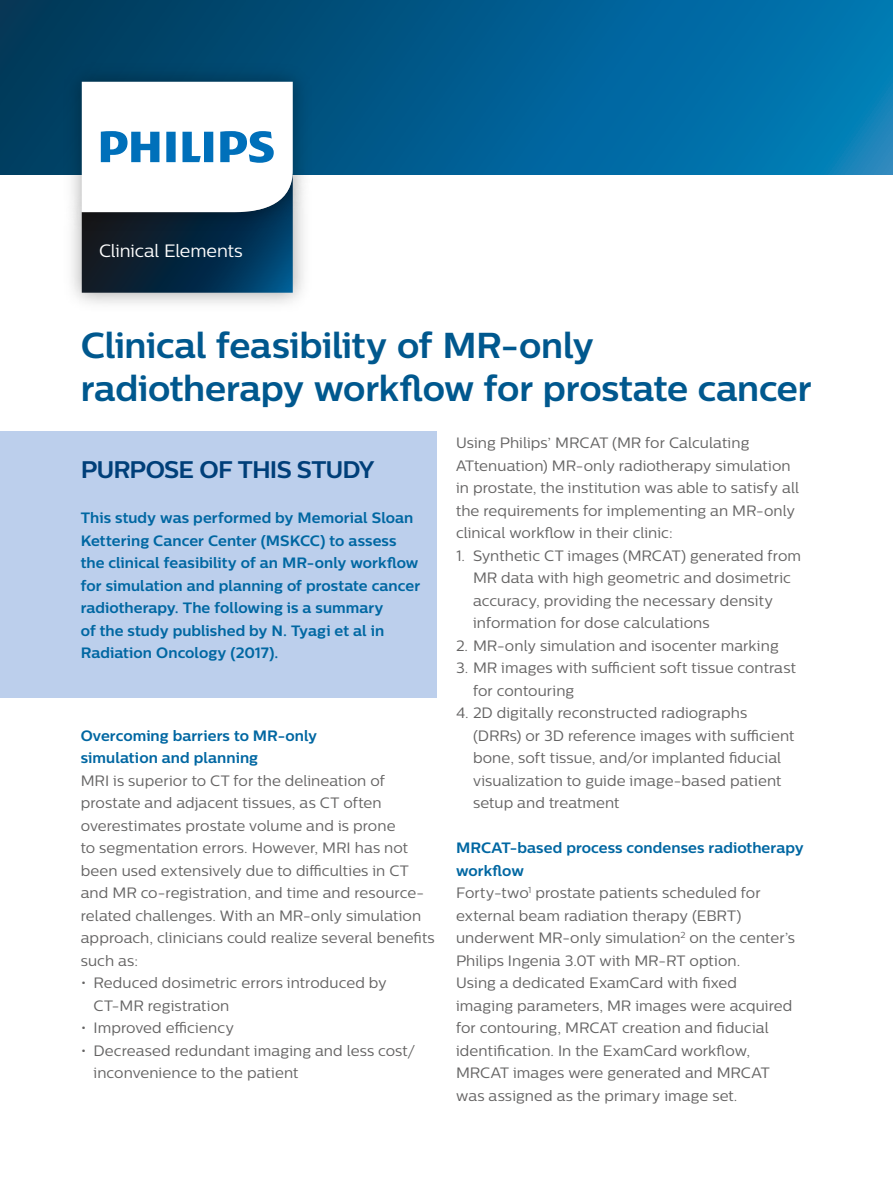
<style>
.page{position:relative;width:893px;height:1188px;background:#fff}
.page>*{position:absolute;margin:0;border:0;box-sizing:border-box;transform-origin:0 0}
.t1{font:700 36px/43.2px "Centrale Sans";letter-spacing:-.01em;color:#00588e}
.t2{font:700 24px "Centrale Sans";letter-spacing:-.03em;color:#003f79}
.t3{font:17.85px "Centrale Sans";letter-spacing:-.01em;color:#fff}
.t4{font:15px/22.5px "Centrale Sans";letter-spacing:.005em;color:#646363}
.t5{font:700 15px/22.5px "Centrale Sans";letter-spacing:.005em;color:#0067a2}
.s1{font-weight:700;color:#0067a2}
</style>
<div class="page">
<div style="left:0;top:431px;width:437px;height:266px;background:#bccfec"></div>
<div style="left:0;top:0;width:893px;height:174px;background:linear-gradient(to right,#003657,#027ebd)"></div>
<img style="left:71px;top:238px;width:233px;height:66px">
<img style="left:56px;top:56px;width:262px;height:182px">
<svg style="left:82px;top:82px;width:211px;height:211px"></svg>
<p class="t3" style="left:99px;top:240px;width:145px">Clinical Elements</p>
<h1 class="t1" style="left:81px;top:323px;width:733px">Clinical feasibility of MR-only radiotherapy workflow for prostate cancer</h1>
<h2 class="t2" style="left:81px;top:455px;width:295px">PURPOSE OF THIS STUDY</h2>
<p class="t5" style="left:81px;top:506px;width:341px">This study was performed by Memorial Sloan Kettering Cancer Center (MSKCC) to assess the clinical feasibility of an MR-only workflow for simulation and planning of prostate cancer radiotherapy. The following is a summary<br>of the study published by N. Tyagi et al in Radiation Oncology (2017).</p>
<p class="t5" style="left:81px;top:724px;width:238px">Overcoming barriers to MR-only simulation and planning</p>
<p class="t4" style="left:81px;top:769px;width:355px">MRI is superior to CT for the delineation of prostate and adjacent tissues, as CT often overestimates prostate volume and is prone<br>to segmentation errors. However, MRI has not been used extensively due to difficulties in CT and MR co-registration, and time and resource&shy;related challenges. With an MR-only simulation approach, clinicians could realize several benefits such as:</p>
<p class="t4" style="left:94px;top:972px;width:295px;text-indent:-13px">• Reduced dosimetric errors introduced by<br>CT-MR registration</p>
<p class="t4" style="left:81px;top:1017px;width:155px">• Improved efficiency</p>
<p class="t4" style="left:94px;top:1039px;width:323px;text-indent:-13px">• Decreased redundant imaging and less cost/ inconvenience to the patient</p>
<p class="t4" style="left:456px;top:432px;width:345px">Using Philips’ MRCAT (MR for Calculating ATtenuation) MR-only radiotherapy simulation in prostate, the institution was able to satisfy all the requirements for implementing an MR-only clinical workflow in their clinic:</p>
<p class="t4" style="left:473px;top:544px;width:330px;text-indent:-17px">1. Synthetic CT images (MRCAT) generated from MR data with high geometric and dosimetric accuracy, providing the necessary density information for dose calculations</p>
<p class="t4" style="left:456px;top:634px;width:324px">2. MR-only simulation and isocenter marking</p>
<p class="t4" style="left:473px;top:657px;width:324px;text-indent:-17px">3. MR images with sufficient soft tissue contrast for contouring</p>
<p class="t4" style="left:473px;top:702px;width:323px;text-indent:-17px">4. 2D digitally reconstructed radiographs (DRRs) or 3D reference images with sufficient bone, soft tissue, and/or implanted fiducial visualization to guide image-based patient setup and treatment</p>
<p class="t4" style="left:456px;top:837px;width:349px"><span class="s1">MRCAT-based process condenses radiotherapy workflow<br></span>Forty-two<sup>1</sup> prostate patients scheduled for external beam radiation therapy (EBRT) underwent MR-only simulation<sup>2</sup> on the center’s Philips Ingenia 3.0T with MR-RT option.<br>Using a dedicated ExamCard with fixed<br>imaging parameters, MR images were acquired for contouring, MRCAT creation and fiducial identification. In the ExamCard workflow, MRCAT images were generated and MRCAT<br>was assigned as the primary image set.</p>
</div>
